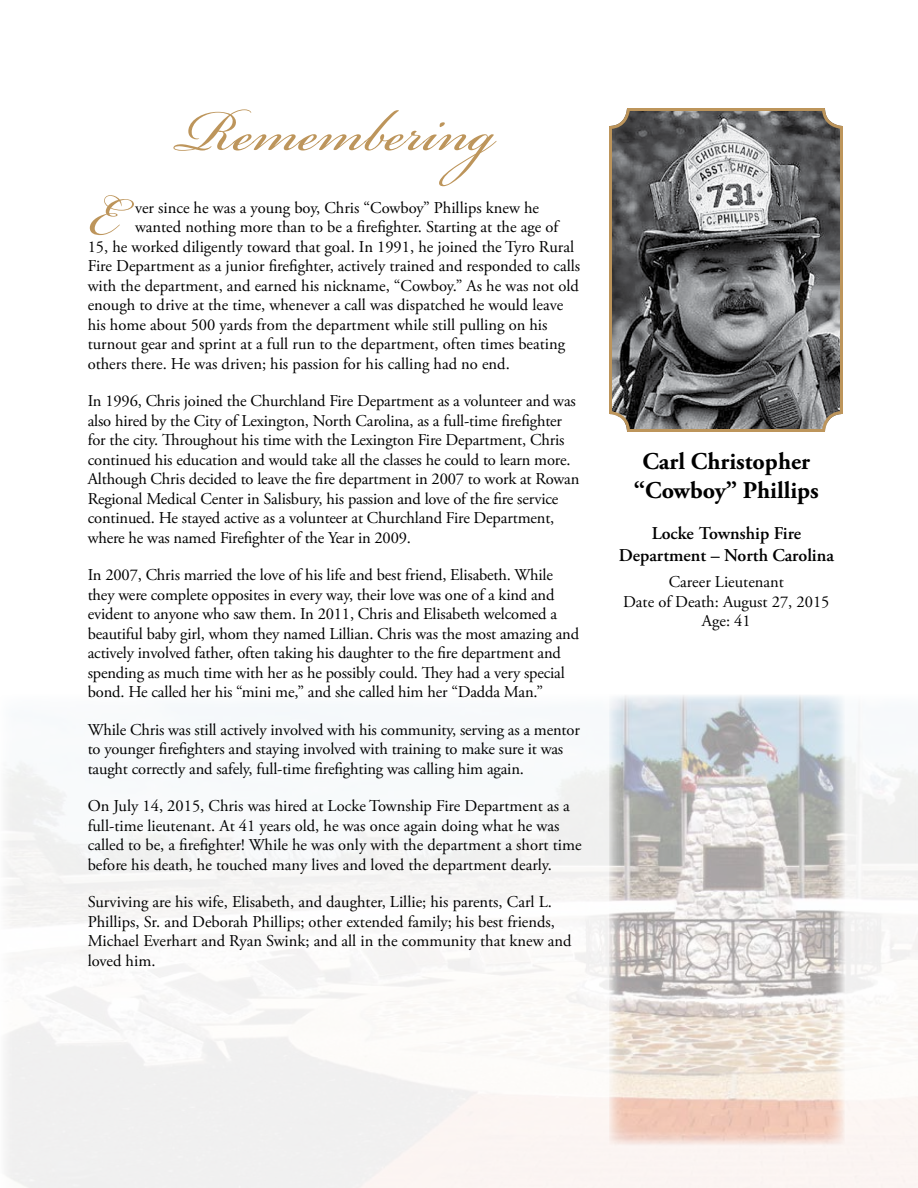
<style>
.page{position:relative;width:918px;height:1188px;background:#fff}
.page>*{position:absolute;margin:0;border:0;box-sizing:border-box;transform-origin:0 0}
.t1{font:90px "Bickham Script Pro";color:#bd955b}
.t2{font:80.1px "Bickham Script Pro";color:#bd955b}
.t3{font:700 24px/28.8px "Adobe Garamond Pro";color:#000;text-align:center}
.t4{font:600 18px/21.6px "Adobe Garamond Pro";color:#000;text-align:center}
.t5{font:16.5px/19.5px "Adobe Garamond Pro";letter-spacing:-.01em;color:#000}
</style>
<div class="page">
<img style="left:609px;top:695px;width:235px;height:450px">
<img style="left:613px;top:112px;width:226px;height:316px">
<div style="left:609px;top:108px;width:234px;height:324px;border:3px solid #bd955b;border-radius:18px"></div>
<h1 class="t1" style="left:175px;top:66px;width:322px">Remembering</h1>
<h2 class="t2" style="left:88px;top:158px;width:33px">E</h2>
<p class="t5" style="left:135px;top:198px;width:406px">ver since he was a young boy, Chris “Cowboy” Phillips knew he</p>
<p class="t5" style="left:135px;top:218px;width:425px">wanted nothing more than to be a firefighter. Starting at the age of</p>
<p class="t5" style="left:88px;top:237px;width:488px">15, he worked diligently toward that goal. In 1991, he joined the Tyro Rural</p>
<p class="t5" style="left:88px;top:257px;width:494px">Fire Department as a junior firefighter, actively trained and responded to calls</p>
<p class="t5" style="left:88px;top:276px;width:493px">with the department, and earned his nickname, “Cowboy.” As he was not old</p>
<p class="t5" style="left:88px;top:296px;width:477px">enough to drive at the time, whenever a call was dispatched he would leave</p>
<p class="t5" style="left:88px;top:315px;width:461px">his home about 500 yards from the department while still pulling on his</p>
<p class="t5" style="left:88px;top:335px;width:479px">turnout gear and sprint at a full run to the department, often times beating</p>
<p class="t5" style="left:88px;top:354px;width:424px">others there. He was driven; his passion for his calling had no end.</p>
<p class="t5" style="left:88px;top:392px;width:493px">In 1996, Chris joined the Churchland Fire Department as a volunteer and was also hired by the City of Lexington, North Carolina, as a full-time firefighter for the city. Throughout his time with the Lexington Fire Department, Chris continued his education and would take all the classes he could to learn more.<br>Although Chris decided to leave the fire department in 2007 to work at Rowan Regional Medical Center in Salisbury, his passion and love of the fire service continued. He stayed active as a volunteer at Churchland Fire Department, where he was named Firefighter of the Year in 2009.</p>
<p class="t5" style="left:88px;top:566px;width:493px">In 2007, Chris married the love of his life and best friend, Elisabeth. While they were complete opposites in every way, their love was one of a kind and evident to anyone who saw them. In 2011, Chris and Elisabeth welcomed a beautiful baby girl, whom they named Lillian. Chris was the most amazing and actively involved father, often taking his daughter to the fire department and spending as much time with her as he possibly could. They had a very special bond. He called her his “mini me,” and she called him her “Dadda Man.”</p>
<p class="t5" style="left:88px;top:721px;width:494px">While Chris was still actively involved with his community, serving as a mentor to younger firefighters and staying involved with training to make sure it was taught correctly and safely, full-time firefighting was calling him again.</p>
<p class="t5" style="left:88px;top:797px;width:495px">On July 14, 2015, Chris was hired at Locke Township Fire Department as a full-time lieutenant. At 41 years old, he was once again doing what he was called to be, a firefighter! While he was only with the department a short time before his death, he touched many lives and loved the department dearly.</p>
<p class="t5" style="left:88px;top:893px;width:485px">Surviving are his wife, Elisabeth, and daughter, Lillie; his parents, Carl L.<br>Phillips, Sr. and Deborah Phillips; other extended family; his best friends, Michael Everhart and Ryan Swink; and all in the community that knew and loved him.</p>
<h3 class="t3" style="left:634px;top:447px;width:187px">Carl Christopher “Cowboy” Phillips</h3>
<p class="t4" style="left:619px;top:523px;width:217px">Locke Township Fire<br>Department – North Carolina</p>
<p class="t5" style="left:623px;top:573px;width:208px;text-align:center">Career Lieutenant<br>Date of Death: August 27, 2015<br>Age: 41</p>
</div>
